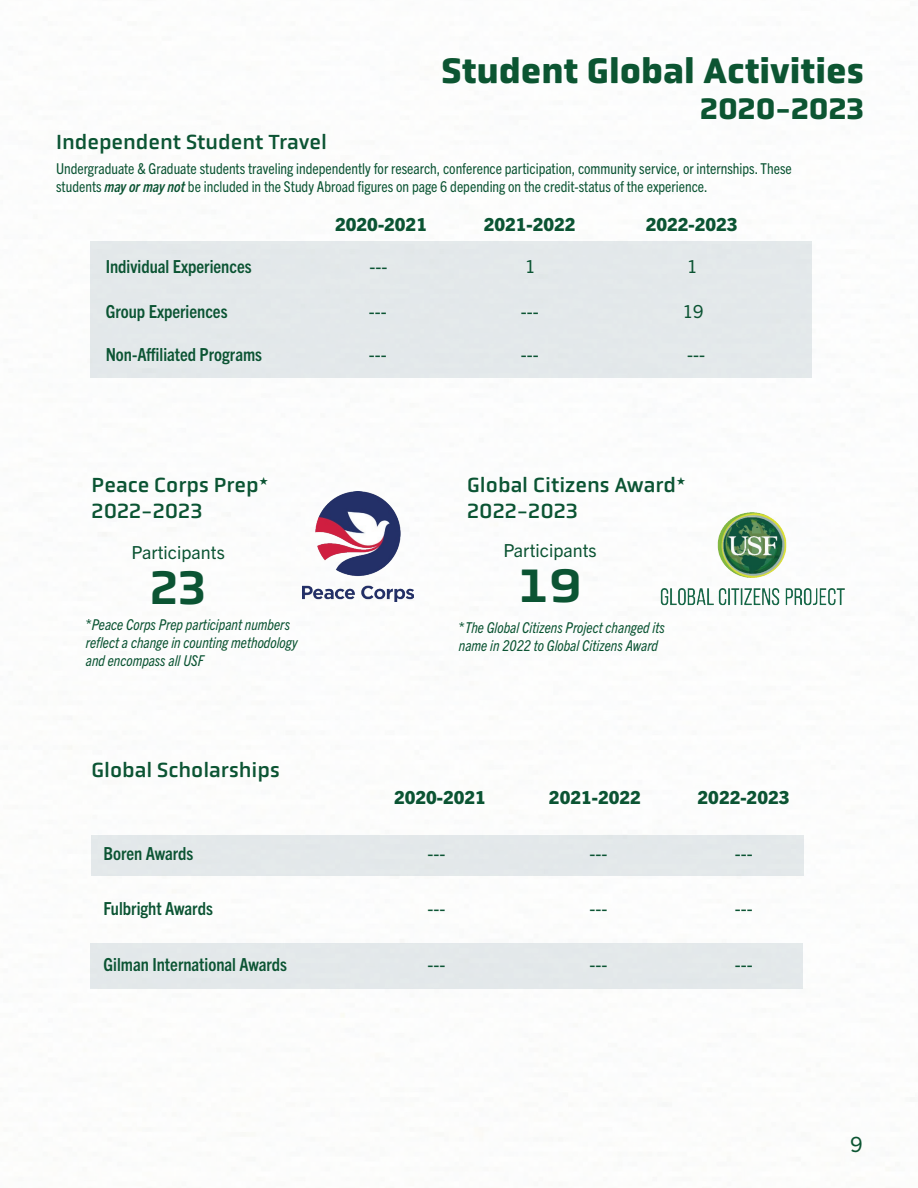
<style>
.page{position:relative;width:918px;height:1188px;background:#fff}
.page>*{position:absolute;margin:0;border:0;box-sizing:border-box;transform-origin:0 0}
.t1{font:500 48px "Obvia Wide";color:#0b5433}
.t2{font:500 48px "Obvia";color:#0b5433}
.t3{font:700 36px "Obvia";color:#0c5532}
.t4{font:700 30px "Obvia";color:#0c5532}
.t5{font:21px/25.2px "Obvia";color:#0b5433}
.t6{font:21px "Trade Gothic Next LT Pro";color:#0c5532}
.t7{font:700 condensed 18px "Trade Gothic Next LT Pro";color:#0b5433}
.t8{font:18px "Trade Gothic Next LT Pro";color:#0b5433}
.t9{font:800 18px "Trade Gothic Next LT Pro";color:#0b5433}
.t10{font:condensed 15px/18px "Trade Gothic Next LT Pro";color:#0b5433}
.t11{font:italic condensed 15px/18px "Trade Gothic Next LT Pro";color:#0b5433}
.s1{font-weight:700;font-style:italic}
.s2{font-style:normal;font-stretch:normal}
</style>
<div class="page">
<div style="left:90px;top:242px;width:722px;height:136px;background:#e3e8ea"></div>
<img style="left:302px;top:491px;width:111px;height:111px">
<img style="left:660px;top:512px;width:185px;height:94px">
<div style="left:90px;top:943px;width:713px;height:46px;background:#e3e8ea"></div>
<div style="left:91px;top:835px;width:713px;height:41px;background:#e3e8ea"></div>
<h2 class="t3" style="left:442px;top:48px;width:424px">Student Global Activities</h2>
<h3 class="t4" style="left:700px;top:90px;width:165px">2020-2023</h3>
<h3 class="t5" style="left:56px;top:129px;width:272px">Independent Student Travel</h3>
<p class="t10" style="left:56px;top:158px;width:737px">Undergraduate &amp; Graduate students traveling independently for research, conference participation, community service, or internships. These students <span class="s1">may or may not</span> be included in the Study Abroad figures on page 6 depending on the credit-status of the experience.</p>
<p class="t9" style="left:335px;top:212px;width:93px">2020-2021</p>
<p class="t9" style="left:484px;top:212px;width:93px">2021-2022</p>
<p class="t9" style="left:646px;top:212px;width:93px">2022-2023</p>
<p class="t7" style="left:106px;top:254px;width:147px">Individual Experiences</p>
<p class="t8" style="left:370px;top:253px;width:19px">---</p>
<p class="t8" style="left:525px;top:253px;width:12px">1</p>
<p class="t8" style="left:687px;top:253px;width:12px">1</p>
<p class="t7" style="left:106px;top:299px;width:123px">Group Experiences</p>
<p class="t8" style="left:369px;top:299px;width:19px">---</p>
<p class="t8" style="left:521px;top:299px;width:19px">---</p>
<p class="t8" style="left:683px;top:299px;width:22px">19</p>
<p class="t7" style="left:106px;top:342px;width:158px">Non-Affiliated Programs</p>
<p class="t8" style="left:369px;top:341px;width:19px">---</p>
<p class="t8" style="left:521px;top:341px;width:19px">---</p>
<p class="t8" style="left:687px;top:341px;width:19px">---</p>
<h3 class="t5" style="left:92px;top:473px;width:179px">Peace Corps Prep<sup>*<br></sup>2022-2023</h3>
<h3 class="t5" style="left:467px;top:473px;width:220px">Global Citizens Award<sup>*<br></sup>2022-2023</h3>
<p class="t8" style="left:503px;top:538px;width:95px">Participants</p>
<h1 class="t1" style="left:518px;top:557px;width:65px">19</h1>
<p class="t8" style="left:131px;top:540px;width:95px">Participants</p>
<h1 class="t2" style="left:150px;top:559px;width:57px">23</h1>
<p class="t11" style="left:86px;top:615px;width:213px"><span class="s2">*</span>Peace Corps Prep participant numbers reflect a change in counting methodology and encompass all USF</p>
<p class="t11" style="left:459px;top:617px;width:207px"><span class="s2">*</span>The Global Citizens Project changed its name in 2022 to Global Citizens Award</p>
<h3 class="t5" style="left:91px;top:757px;width:190px">Global Scholarships</h3>
<p class="t9" style="left:394px;top:785px;width:93px">2020-2021</p>
<p class="t9" style="left:549px;top:785px;width:93px">2021-2022</p>
<p class="t9" style="left:698px;top:785px;width:93px">2022-2023</p>
<p class="t7" style="left:104px;top:841px;width:91px">Boren Awards</p>
<p class="t8" style="left:428px;top:840px;width:19px">---</p>
<p class="t8" style="left:590px;top:840px;width:19px">---</p>
<p class="t8" style="left:735px;top:840px;width:19px">---</p>
<p class="t7" style="left:104px;top:896px;width:111px">Fulbright Awards</p>
<p class="t8" style="left:428px;top:896px;width:19px">---</p>
<p class="t8" style="left:590px;top:896px;width:19px">---</p>
<p class="t8" style="left:735px;top:896px;width:19px">---</p>
<p class="t7" style="left:104px;top:952px;width:185px">Gilman International Awards</p>
<p class="t8" style="left:428px;top:951px;width:19px">---</p>
<p class="t8" style="left:590px;top:951px;width:19px">---</p>
<p class="t8" style="left:735px;top:951px;width:19px">---</p>
<h3 class="t6" style="left:850px;top:1130px;width:14px">9</h3>
</div>
